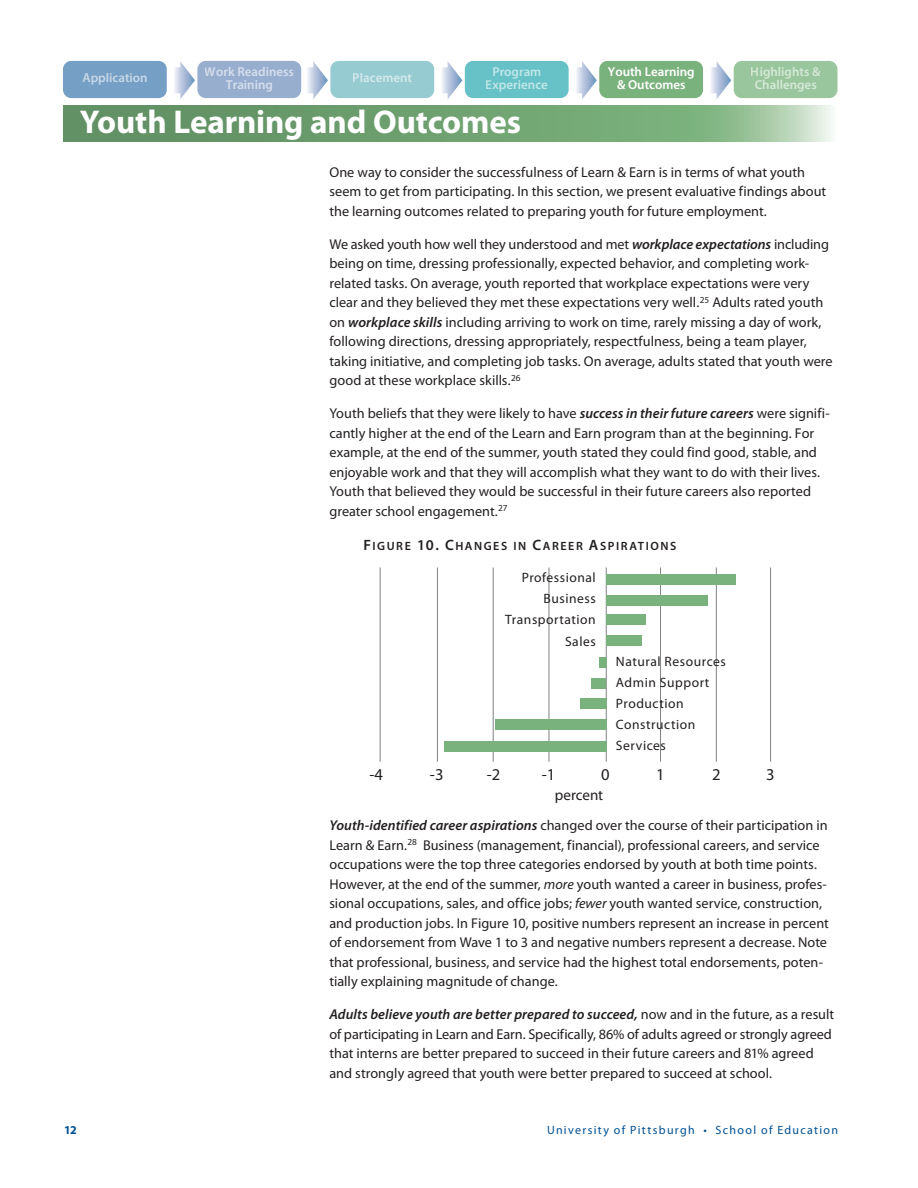
<style>
.page{position:relative;width:918px;height:1188px;background:#fff}
.page>*{position:absolute;margin:0;border:0;box-sizing:border-box;transform-origin:0 0}
.Header_1_-_Myriad_Bo{font:700 33px "Myriad Pro";letter-spacing:-.005em;color:#fff}
.t1{font:16.65px "Myriad Pro";color:#231f20}
.t2{font:15.15px "Myriad Pro";color:#231f20}
.Body_text_-_Myriad_9{font:14.25px/19.5px "Myriad Pro";color:#231f20}
.t3{font:13.5px/21.1px "Myriad Pro";letter-spacing:.04em;color:#231f20;text-align:right}
.t4{font:600 13.05px/13px "Myriad Pro";color:#fff;text-align:center}
.t5{font:12px "Myriad Pro";letter-spacing:.11em;color:#005093}
.Figure_Table_ID{font:12px "Myriad Pro Semibold SC800";letter-spacing:.13em;color:#231f20}
.t6{font:700 12px "Myriad Pro";color:#005093}
.s1{font-weight:600;font-style:italic}
.s2{font-size:15px}
.s3{font-style:italic}
</style>
<div class="page">
<svg style="left:64px;top:105px;width:766px;height:37px;background:#77a678"></svg>
<hr style="left:380px;top:567px;width:1px;height:195px;background:#808285">
<hr style="left:437px;top:567px;width:1px;height:195px;background:#808285">
<hr style="left:493px;top:567px;width:1px;height:195px;background:#808285">
<hr style="left:549px;top:567px;width:1px;height:195px;background:#808285">
<hr style="left:606px;top:567px;width:1px;height:195px;background:#808285">
<hr style="left:660px;top:567px;width:1px;height:195px;background:#808285">
<hr style="left:716px;top:567px;width:1px;height:195px;background:#808285">
<hr style="left:770px;top:567px;width:1px;height:195px;background:#808285">
<div style="left:606px;top:574px;width:130px;height:11px;background:#7ab27d"></div>
<div style="left:606px;top:595px;width:101px;height:11px;background:#7ab27d"></div>
<div style="left:606px;top:614px;width:40px;height:11px;background:#7ab27d"></div>
<div style="left:606px;top:635px;width:35px;height:11px;background:#7ab27d"></div>
<div style="left:599px;top:657px;width:7px;height:11px;background:#7ab27d"></div>
<div style="left:592px;top:678px;width:14px;height:11px;background:#7ab27d"></div>
<div style="left:580px;top:698px;width:26px;height:11px;background:#7ab27d"></div>
<div style="left:495px;top:719px;width:111px;height:11px;background:#7ab27d"></div>
<div style="left:444px;top:741px;width:162px;height:11px;background:#7ab27d"></div>
<svg style="left:174px;top:61px;width:21px;height:38px"></svg>
<div style="left:63px;top:61px;width:104px;height:37px;background:#759fc5;border-radius:8px"></div>
<div style="left:197px;top:61px;width:104px;height:37px;background:#97aecf;border-radius:8px"></div>
<svg style="left:307px;top:61px;width:21px;height:38px"></svg>
<div style="left:330px;top:61px;width:104px;height:37px;background:#96cbd1;border-radius:8px"></div>
<svg style="left:442px;top:61px;width:20px;height:38px"></svg>
<div style="left:465px;top:61px;width:104px;height:37px;background:#66c2c7;border-radius:8px"></div>
<svg style="left:576px;top:61px;width:21px;height:38px"></svg>
<div style="left:599px;top:61px;width:104px;height:37px;background:#7ab27d;border-radius:8px"></div>
<svg style="left:711px;top:61px;width:20px;height:38px"></svg>
<div style="left:734px;top:61px;width:103px;height:37px;background:#99c69d;border-radius:8px"></div>
<p class="t4" style="left:82px;top:71px;width:67px">Application</p>
<p class="t4" style="left:205px;top:65px;width:91px">Work Readiness<br>Training</p>
<p class="t4" style="left:353px;top:71px;width:61px">Placement</p>
<p class="t4" style="left:486px;top:65px;width:64px">Program<br>Experience</p>
<p class="t4" style="left:608px;top:65px;width:88px">Youth Learning &amp; Outcomes</p>
<p class="t4" style="left:751px;top:65px;width:71px;text-align:left">Highlights &amp;<br>Challenges</p>
<p class="Header_1_-_Myriad_Bo" style="left:80px;top:100px;width:443px">Youth Learning and Outcomes</p>
<p class="Body_text_-_Myriad_9" style="left:329px;top:162px;width:498px">One way to consider the successfulness of Learn &amp; Earn is in terms of what youth seem to get from participating. In this section, we present evaluative findings about the learning outcomes related to preparing youth for future employment.</p>
<p class="Body_text_-_Myriad_9" style="left:329px;top:234px;width:505px">We asked youth how well they understood and met <span class="s1">workplace expectations</span> including being on time, dressing professionally, expected behavior, and completing work&shy;related tasks. On average, youth reported that workplace expectations were very clear and they believed they met these expectations very well.<sup>25</sup> Adults rated youth on <span class="s1">workplace skills</span> including arriving to work on time, rarely missing a day of work, following directions, dressing appropriately, respectfulness, being a team player, taking initiative, and completing job tasks. On average, adults stated that youth were good at these workplace skills.<sup>26</sup></p>
<p class="Body_text_-_Myriad_9" style="left:329px;top:404px;width:502px">Youth beliefs that they were likely to have <span class="s1">success in their future careers</span> were signifi&shy;cantly higher at the end of the Learn and Earn program than at the beginning. For example, at the end of the summer, youth stated they could find good, stable, and enjoyable work and that they will accomplish what they want to do with their lives.<br>Youth that believed they would be successful in their future careers also reported greater school engagement.<sup>27</sup></p>
<p class="Figure_Table_ID" style="left:364px;top:538px;width:313px"><span class="s2">F</span>IGURE <span class="s2">10. C</span>HANGES IN <span class="s2">C</span>AREER <span class="s2">A</span>SPIRATIONS</p>
<p class="t3" style="left:505px;top:567px;width:92px">Professional<br>Business<br>Transportation<br>Sales</p>
<p class="t3" style="left:616px;top:651px;width:111px;text-align:left">Natural Resources<br>Admin Support<br>Production<br>Construction<br>Services</p>
<p class="t1" style="left:369px;top:765px;width:15px">-4</p>
<p class="t1" style="left:430px;top:765px;width:15px">-3</p>
<p class="t1" style="left:487px;top:765px;width:15px">-2</p>
<p class="t1" style="left:542px;top:765px;width:15px">-1</p>
<p class="t1" style="left:601px;top:765px;width:10px">0</p>
<p class="t1" style="left:656px;top:765px;width:10px">1</p>
<p class="t1" style="left:712px;top:765px;width:10px">2</p>
<p class="t1" style="left:766px;top:765px;width:10px">3</p>
<p class="t2" style="left:555px;top:785px;width:50px">percent</p>
<p class="Body_text_-_Myriad_9" style="left:329px;top:816px;width:501px"><span class="s1">Youth-identified career aspirations</span> changed over the course of their participation in Learn &amp; Earn.<sup>28</sup> Business (management, financial), professional careers, and service occupations were the top three categories endorsed by youth at both time points.<br>However, at the end of the summer, <span class="s3">more</span> youth wanted a career in business, profes&shy;sional occupations, sales, and office jobs; <span class="s3">fewer</span> youth wanted service, construction, and production jobs. In Figure 10, positive numbers represent an increase in percent of endorsement from Wave 1 to 3 and negative numbers represent a decrease. Note that professional, business, and service had the highest total endorsements, poten&shy;tially explaining magnitude of change.</p>
<p class="Body_text_-_Myriad_9" style="left:329px;top:1005px;width:506px"><span class="s1">Adults believe youth are better prepared to succeed,</span> now and in the future, as a result of participating in Learn and Earn. Specifically, 86% of adults agreed or strongly agreed that interns are better prepared to succeed in their future careers and 81% agreed and strongly agreed that youth were better prepared to succeed at school.</p>
<p class="t6" style="left:64px;top:1122px;width:14px">12</p>
<p class="t5" style="left:547px;top:1123px;width:293px">University of Pittsburgh • School of Education</p>
</div>
